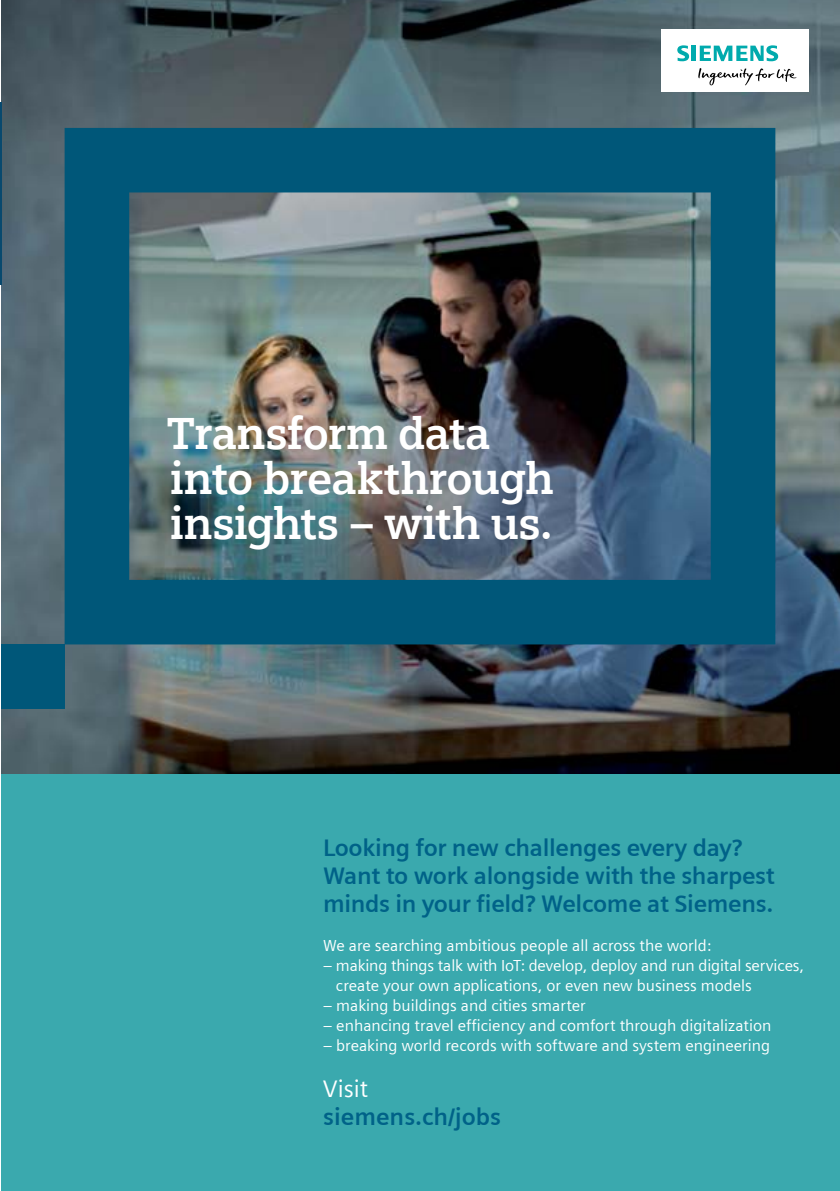
<style>
.page{position:relative;width:840px;height:1191px;background:#fff}
.page>*{position:absolute;margin:0;border:0;box-sizing:border-box;transform-origin:0 0}
.t1{font:700 45.2px/45.2px "Siemens Slab";letter-spacing:-.02em;color:#fff}
.t2{font:700 24px/28px "Siemens Sans";letter-spacing:-.015em;color:#006288}
.t3{font:24px "Siemens Sans";color:#fff}
.t4{font:16px/20px "Siemens Sans";color:#fff}
</style>
<div class="page">
<div style="left:1px;top:0;width:838px;height:1191px;background:#3aa9ae"></div>
<img style="left:1px;top:0;width:838px;height:773px">
<img style="left:65px;top:128px;width:710px;height:516px">
<div style="left:1px;top:644px;width:64px;height:65px;background:#005779"></div>
<div style="left:661px;top:30px;width:147px;height:62px;background:#fff"></div>
<svg style="left:698px;top:68px;width:98px;height:17px"></svg>
<svg style="left:677px;top:45px;width:100px;height:16px"></svg>
<hr style="left:0;top:102px;width:1px;height:182px;background:#08496e">
<h1 class="t1" style="left:167px;top:410px;width:388px">Transform data into breakthrough insights – with us.</h1>
<h2 class="t2" style="left:323px;top:834px;width:453px">Looking for new challenges every day?<br>Want to work alongside with the sharpest minds in your field? Welcome at Siemens.</h2>
<p class="t4" style="left:323px;top:935px;width:389px">We are searching ambitious people all across the world:</p>
<p class="t4" style="left:336px;top:955px;width:469px;text-indent:-13px">– making things talk with IoT: develop, deploy and run digital services, create your own applications, or even new business models</p>
<p class="t4" style="left:323px;top:995px;width:264px">– making buildings and cities smarter</p>
<p class="t4" style="left:323px;top:1015px;width:449px">– enhancing travel efficiency and comfort through digitalization</p>
<p class="t4" style="left:323px;top:1035px;width:448px">– breaking world records with software and system engineering</p>
<h2 class="t3" style="left:323px;top:1075px;width:46px">Visit</h2>
<h2 class="t2" style="left:323px;top:1103px;width:179px">siemens.ch/jobs</h2>
</div>
